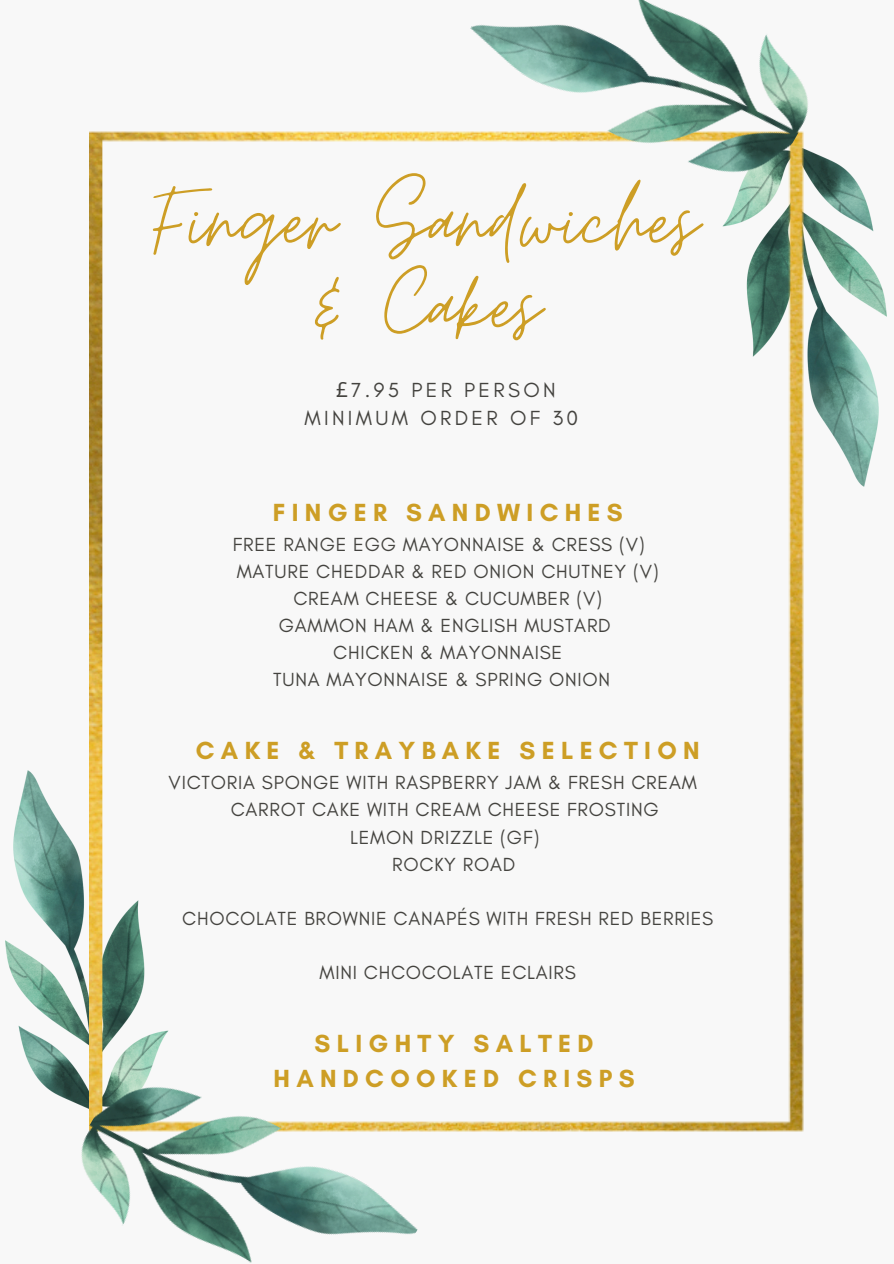
<style>
.page{position:relative;width:894px;height:1264px;background:#fff}
.page>*{position:absolute;margin:0;border:0;box-sizing:border-box;transform-origin:0 0}
.t1{font:106.95px/84.4px "Moon Time";color:#cd9e25;text-align:center}
.t2{font:700 25.2px/34.7px "Glacial Indifference";letter-spacing:.25em;color:#cd9e25;text-align:center}
.t3{font:20.85px "Glacial Indifference";letter-spacing:.16em;color:#44433f}
.t4{font:19.35px "Glacial Indifference";letter-spacing:.04em;color:#44433f}
.s1{font-family:"Noto Sans"}
</style>
<div class="page">
<div style="left:0;top:0;width:893px;height:1263px;background:#f8f8f8"></div>
<img style="left:6px;top:770px;width:83px;height:323px">
<img style="left:804px;top:161px;width:81px;height:325px">
<img style="left:89px;top:132px;width:715px;height:999px">
<img style="left:460px;top:0;width:373px;height:213px">
<img style="left:54px;top:1045px;width:373px;height:218px">
<h1 class="t1" style="left:153px;top:181px;width:546px">Finger Sandwiches &amp; Cakes</h1>
<p class="t3" style="left:336px;top:377px;width:221px"><span class="s1">£</span>7.95 PER PERSON</p>
<p class="t3" style="left:304px;top:405px;width:275px">MINIMUM ORDER OF 30</p>
<h2 class="t2" style="left:272px;top:494px;width:351px">FINGER SANDWICHES</h2>
<p class="t4" style="left:233px;top:532px;width:413px">FREE RANGE EGG MAYONNAISE &amp; CRESS (V)</p>
<p class="t4" style="left:237px;top:559px;width:423px">MATURE CHEDDAR &amp; RED ONION CHUTNEY (V)</p>
<p class="t4" style="left:293px;top:586px;width:310px">CREAM CHEESE &amp; CUCUMBER (V)</p>
<p class="t4" style="left:278px;top:613px;width:333px">GAMMON HAM &amp; ENGLISH MUSTARD</p>
<p class="t4" style="left:333px;top:640px;width:230px">CHICKEN &amp; MAYONNAISE</p>
<p class="t4" style="left:273px;top:667px;width:338px">TUNA MAYONNAISE &amp; SPRING ONION</p>
<h2 class="t2" style="left:196px;top:733px;width:505px">CAKE &amp; TRAYBAKE SELECTION</h2>
<p class="t4" style="left:169px;top:771px;width:529px">VICTORIA SPONGE WITH RASPBERRY JAM &amp; FRESH CREAM</p>
<p class="t4" style="left:231px;top:798px;width:429px">CARROT CAKE WITH CREAM CHEESE FROSTING</p>
<p class="t4" style="left:350px;top:825px;width:191px">LEMON DRIZZLE (GF)</p>
<p class="t4" style="left:392px;top:852px;width:124px">ROCKY ROAD</p>
<p class="t4" style="left:182px;top:906px;width:532px">CHOCOLATE BROWNIE CANAPÉS WITH FRESH RED BERRIES</p>
<p class="t4" style="left:319px;top:960px;width:258px">MINI CHCOCOLATE ECLAIRS</p>
<p class="t2" style="left:273px;top:1026px;width:362px">SLIGHTY SALTED<br>HANDCOOKED CRISPS</p>
</div>
